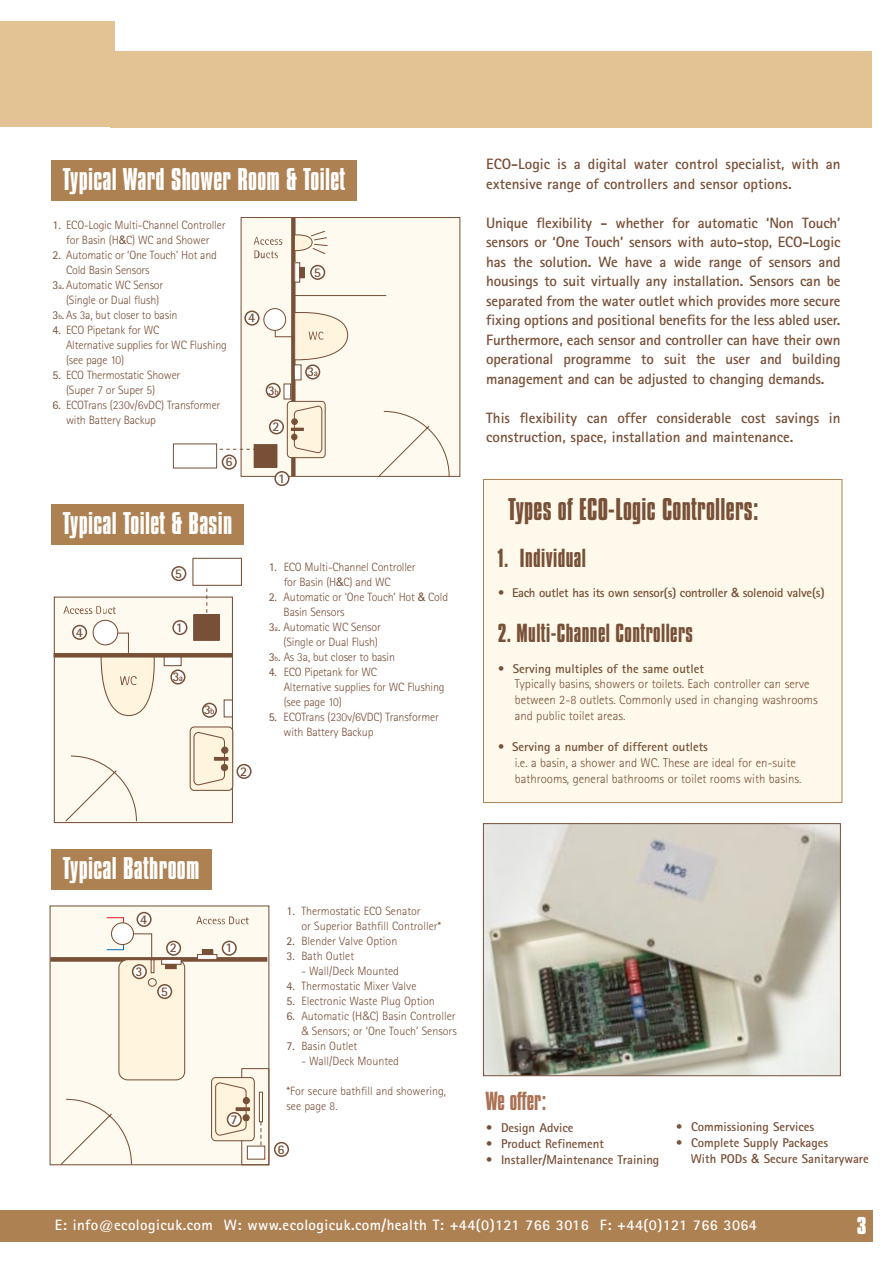
<style>
.page{position:relative;width:893px;height:1263px;background:#fff}
.page>*{position:absolute;margin:0;border:0;box-sizing:border-box;transform-origin:0 0}
.t1{font:27px "Compacta BT";letter-spacing:.01em;color:#fff}
.t2{font:27px "Compacta BT";letter-spacing:.01em;color:#784f37}
.t3{font:22.5px "Compacta BT";letter-spacing:.02em;color:#784f37}
.t4{font:22.5px "Compacta BT";color:#ab7154}
.t5{font:700 21px "Compacta BT";color:#fff}
.t6{font:700 15px/19.5px "Rotis Sans Serif";color:#784f37}
.t7{font:700 15px "Rotis Sans Serif";letter-spacing:.025em;color:#fff}
.t8{font:700 13.35px "Rotis Sans Serif";color:#784f37}
.t9{font:300 12.75px/15.8px "Rotis Sans Serif";color:#784f37}
.t10{font:700 12.75px/15.8px "Rotis Sans Serif";color:#784f37}
.t11{font:700 12.75px "Rotis Sans Serif";letter-spacing:-.02em;color:#784f37}
.t12{font:300 12px/15px "Rotis Sans Serif";letter-spacing:-.015em;color:#784f37}
.s1{font-weight:400}
.s2{font-family:"Helvetica Neue";font-weight:400}
.s3{font-weight:400;font-size:7.5px}
.s4{font-size:9px}
.s5{font-family:"Helvetica Neue"}
.s6{font-family:"Helvetica Neue";font-weight:500}
</style>
<div class="page">
<div style="left:483px;top:479px;width:359px;height:324px;background:#fef9ea"></div>
<div style="left:483px;top:479px;width:359px;height:324px;border:1px solid #ae8153"></div>
<div style="left:0;top:21px;width:115px;height:106px;background:#e3c393"></div>
<div style="left:111px;top:51px;width:761px;height:76px;background:#e3c393"></div>
<div style="left:51px;top:160px;width:306px;height:41px;background:#ae8153"></div>
<img style="left:485px;top:825px;width:353px;height:249px">
<div style="left:483px;top:823px;width:357px;height:253px;border:1px solid #784f37"></div>
<div style="left:0;top:1211px;width:872px;height:31px;background:#ae8153"></div>
<div style="left:51px;top:504px;width:192px;height:41px;background:#ae8153"></div>
<div style="left:241px;top:218px;width:218px;height:258px;background:#fffaef"></div>
<div style="left:240px;top:217px;width:220px;height:260px;border:1px solid #784f37"></div>
<svg style="left:291px;top:218px;width:4px;height:258px"></svg>
<div style="left:287px;top:401px;width:38px;height:57px;background:#fff5df;border-radius:4px"></div>
<div style="left:287px;top:401px;width:39px;height:57px;border:1px solid #784f37;border-radius:4px"></div>
<svg style="left:291px;top:405px;width:32px;height:49px"></svg>
<div style="left:254px;top:445px;width:23px;height:22px;background:#784f37"></div>
<div style="left:254px;top:444px;width:23px;height:24px;border:1px solid #784f37"></div>
<svg style="left:264px;top:309px;width:21px;height:22px"></svg>
<div style="left:263px;top:308px;width:23px;height:23px;border:1px solid #784f37;border-radius:50%"></div>
<svg style="left:254px;top:237px;width:28px;height:21px"></svg>
<svg style="left:377px;top:410px;width:73px;height:67px"></svg>
<div style="left:55px;top:597px;width:177px;height:225px;background:#fffaef"></div>
<div style="left:54px;top:653px;width:178px;height:5px;background:#784f37"></div>
<div style="left:192px;top:558px;width:50px;height:28px;border:1px solid #784f37"></div>
<div style="left:50px;top:906px;width:219px;height:259px;background:#fffaef"></div>
<div style="left:50px;top:957px;width:217px;height:5px;background:#784f37"></div>
<div style="left:241px;top:1068px;width:28px;height:97px;border:1px solid #784f37"></div>
<div style="left:51px;top:849px;width:160px;height:41px;background:#ae8153"></div>
<svg style="left:274px;top:471px;width:15px;height:15px"></svg>
<svg style="left:213px;top:449px;width:47px;height:21px"></svg>
<svg style="left:269px;top:419px;width:15px;height:15px"></svg>
<svg style="left:266px;top:309px;width:83px;height:89px"></svg>
<svg style="left:244px;top:311px;width:15px;height:15px"></svg>
<svg style="left:293px;top:230px;width:94px;height:67px"></svg>
<svg style="left:63px;top:566px;width:188px;height:257px"></svg>
<svg style="left:274px;top:1142px;width:15px;height:15px"></svg>
<svg style="left:59px;top:912px;width:207px;height:254px"></svg>
<h1 class="t1" style="left:63px;top:168px;width:284px">Typical Ward Shower Room &amp; Toilet</h1>
<p class="t12" style="left:53px;top:218px;width:174px;text-align:center"><span class="s1">1.</span> ECO-Logic Multi-Channel Controller for Basin (H<span class="s2">&amp;</span>C) WC and Shower</p>
<p class="t12" style="left:53px;top:248px;width:166px"><span class="s1">2.</span> Automatic or ‘One Touch’ Hot and</p>
<p class="t12" style="left:66px;top:263px;width:85px">Cold Basin Sensors</p>
<p class="t12" style="left:53px;top:278px;width:112px"><span class="s1">3</span><span class="s3">a</span><span class="s1">.</span> Automatic WC Sensor</p>
<p class="t12" style="left:66px;top:293px;width:95px">(Single or Dual flush)</p>
<p class="t12" style="left:53px;top:308px;width:126px"><span class="s1">3</span><span class="s3">b</span><span class="s1">.</span> As 3a, but closer to basin</p>
<p class="t12" style="left:66px;top:323px;width:162px;text-indent:-14px"><span class="s1">4.</span> ECO Pipetank for WC<br>Alternative supplies for WC Flushing (see page 10)</p>
<p class="t12" style="left:66px;top:368px;width:116px;text-indent:-14px"><span class="s1">5.</span> ECO Thermostatic Shower (Super 7 or Super 5)</p>
<p class="t12" style="left:66px;top:398px;width:156px;text-indent:-14px"><span class="s1">6.</span> ECOTrans (230v/6vDC) Transformer with Battery Backup</p>
<p class="t8" style="left:225px;top:457px;width:9px">6</p>
<p class="t8" style="left:248px;top:313px;width:9px">4</p>
<h1 class="t1" style="left:63px;top:512px;width:171px">Typical Toilet &amp; Basin</h1>
<p class="t8" style="left:76px;top:627px;width:9px">4</p>
<p class="t8" style="left:175px;top:569px;width:9px">5</p>
<p class="t8" style="left:176px;top:623px;width:9px">1</p>
<p class="t8" style="left:172px;top:672px;width:12px">3<span class="s4">a</span></p>
<p class="t8" style="left:204px;top:705px;width:12px">3<span class="s4">b</span></p>
<p class="t8" style="left:240px;top:766px;width:9px">2</p>
<p class="t8" style="left:314px;top:267px;width:9px">5</p>
<p class="t8" style="left:268px;top:385px;width:12px">3<span class="s4">b</span></p>
<p class="t8" style="left:272px;top:422px;width:9px">2</p>
<p class="t8" style="left:278px;top:474px;width:9px">1</p>
<p class="t8" style="left:307px;top:367px;width:12px">3<span class="s4">a</span></p>
<p class="t12" style="left:284px;top:561px;width:133px;text-indent:-15px"><span class="s1">1.</span> ECO Multi-Channel Controller for Basin (H<span class="s2">&amp;</span>C) and WC</p>
<p class="t12" style="left:269px;top:591px;width:181px"><span class="s1">2.</span> Automatic or ‘One Touch’ Hot <span class="s2">&amp;</span> Cold</p>
<p class="t12" style="left:283px;top:606px;width:62px">Basin Sensors</p>
<p class="t12" style="left:269px;top:621px;width:114px"><span class="s1">3</span><span class="s3">a</span><span class="s1">.</span> Automatic WC Sensor</p>
<p class="t12" style="left:283px;top:636px;width:96px">(Single or Dual Flush)</p>
<p class="t12" style="left:269px;top:651px;width:128px"><span class="s1">3</span><span class="s3">b</span><span class="s1">.</span> As 3a, but closer to basin</p>
<p class="t12" style="left:284px;top:666px;width:162px;text-indent:-15px"><span class="s1">4.</span> ECO Pipetank for WC<br>Alternative supplies for WC Flushing (see page 10)</p>
<p class="t12" style="left:283px;top:711px;width:157px;text-indent:-15px"><span class="s1">5.</span> ECOTrans (230v/6VDC) Transformer with Battery Backup</p>
<h1 class="t1" style="left:63px;top:857px;width:138px">Typical Bathroom</h1>
<p class="t8" style="left:140px;top:914px;width:9px">4</p>
<p class="t8" style="left:135px;top:967px;width:9px">3</p>
<p class="t8" style="left:170px;top:943px;width:9px">2</p>
<p class="t8" style="left:225px;top:943px;width:9px">1</p>
<p class="t8" style="left:161px;top:987px;width:9px">5</p>
<p class="t8" style="left:230px;top:1115px;width:9px">7</p>
<p class="t12" style="left:301px;top:904px;width:141px;text-indent:-15px"><span class="s1">1.</span> Thermostatic ECO Senator<br>or Superior Bathfill Controller*</p>
<p class="t12" style="left:286px;top:934px;width:112px"><span class="s1">2.</span> Blender Valve Option</p>
<p class="t12" style="left:286px;top:949px;width:69px"><span class="s1">3.</span> Bath Outlet</p>
<p class="t12" style="left:301px;top:964px;width:99px">- Wall/Deck Mounted</p>
<p class="t12" style="left:286px;top:979px;width:131px"><span class="s1">4.</span> Thermostatic Mixer Valve</p>
<p class="t12" style="left:286px;top:994px;width:150px"><span class="s1">5.</span> Electronic Waste Plug Option</p>
<p class="t12" style="left:286px;top:1009px;width:172px;text-align:right"><span class="s1">6.</span> Automatic (H<span class="s5">&amp;</span>C) Basin Controller <span class="s5">&amp;</span> Sensors; or ‘One Touch’ Sensors</p>
<p class="t12" style="left:286px;top:1039px;width:72px"><span class="s1">7.</span> Basin Outlet</p>
<p class="t12" style="left:301px;top:1054px;width:99px">- Wall/Deck Mounted</p>
<p class="t12" style="left:286px;top:1084px;width:161px">*For secure bathfill and showering, see page 8.</p>
<p class="t8" style="left:277px;top:1144px;width:9px">6</p>
<p class="t6" style="left:486px;top:156px;width:356px">ECO-Logic is a digital water control specialist, with an extensive range of controllers and sensor options.</p>
<p class="t6" style="left:486px;top:215px;width:356px;text-align:justify">Unique flexibility - whether for automatic ‘Non Touch’ sensors or ‘One Touch’ sensors with auto-stop, ECO-Logic has the solution. We have a wide range of sensors and housings to suit virtually any installation. Sensors can be separated from the water outlet which provides more secure fixing options and positional benefits for the less abled user.<br>Furthermore, each sensor and controller can have their own operational programme to suit the user and building management and can be adjusted to changing demands.</p>
<p class="t6" style="left:486px;top:410px;width:356px">This flexibility can offer considerable cost savings in construction, space, installation and maintenance.</p>
<h1 class="t2" style="left:508px;top:498px;width:252px">Types of ECO-Logic Controllers:</h1>
<h2 class="t3" style="left:497px;top:548px;width:90px">1. Individual</h2>
<p class="t11" style="left:497px;top:588px;width:328px">• Each outlet has its own sensor(s) controller <span class="s6">&amp;</span> solenoid valve(s)</p>
<h2 class="t3" style="left:497px;top:623px;width:197px">2. Multi-Channel Controllers</h2>
<p class="t10" style="left:497px;top:662px;width:208px">• Serving multiples of the same outlet</p>
<p class="t9" style="left:514px;top:678px;width:304px">Typically basins, showers or toilets. Each controller can serve between 2-8 outlets. Commonly used in changing washrooms and public toilet areas.</p>
<p class="t10" style="left:497px;top:741px;width:212px">• Serving a number of different outlets</p>
<p class="t9" style="left:514px;top:756px;width:288px">i.e. a basin, a shower and WC. These are ideal for en-suite bathrooms, general bathrooms or toilet rooms with basins.</p>
<h2 class="t4" style="left:486px;top:1092px;width:62px">We offer:</h2>
<p class="t10" style="left:486px;top:1121px;width:89px">• Design Advice</p>
<p class="t10" style="left:486px;top:1137px;width:120px">• Product Refinement</p>
<p class="t10" style="left:486px;top:1153px;width:175px">• Installer/Maintenance Training</p>
<p class="t10" style="left:676px;top:1120px;width:140px">• Commissioning Services</p>
<p class="t10" style="left:690px;top:1136px;width:180px;text-indent:-15px">• Complete Supply Packages<br>With PODs <span class="s6">&amp;</span> Secure Sanitaryware</p>
<p class="t7" style="left:55px;top:1220px;width:703px">E: info@ecologicuk.com W: www.ecologicuk.com/health T: +44(0)121 766 3016 F: +44(0)121 766 3064</p>
<h3 class="t5" style="left:856px;top:1217px;width:11px">3</h3>
</div>
